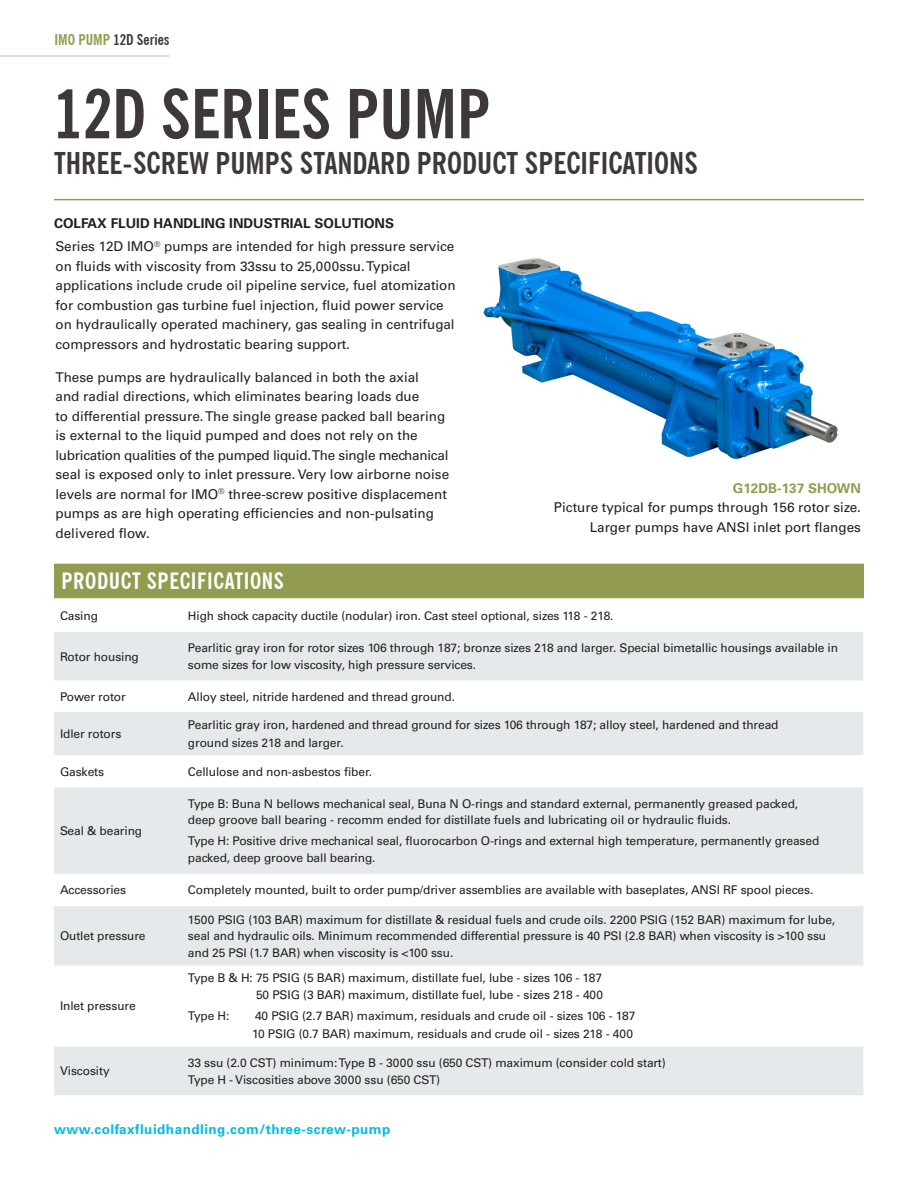
<style>
.page{position:relative;width:918px;height:1188px;background:#fff}
.page>*{position:absolute;margin:0;border:0;box-sizing:border-box;transform-origin:0 0}
.t1{font:700 condensed 67.5px "News Gothic BT";color:#3e3938}
.t2{font:700 condensed 30px "News Gothic BT";color:#3e3938}
.Call_Out{font:700 condensed 22.5px "News Gothic BT";letter-spacing:.025em;color:#fff}
.t3{font:700 condensed 14.85px "News Gothic BT";color:#3e3938}
.t4{font:13.5px/19.5px "Univers LT Std";color:#231f20}
.catption_subhead{font:700 13.5px "Univers LT Std";letter-spacing:.035em;color:#02bce5}
.t5{font:700 13.5px "Univers LT Std";color:#231f20}
.catption_subhead-2{font:700 13.5px "Univers LT Std";color:#939b50}
.t6{font:12px/16.5px "Univers LT Std";letter-spacing:-.01em;color:#231f20}
.s1{color:#939b50}
</style>
<div class="page">
<svg style="left:54px;top:632px;width:809px;height:463px;fill:#e6e9eb"></svg>
<img style="left:483px;top:258px;width:355px;height:201px">
<hr style="left:0;top:55px;width:170px;height:2px;background:#d0d4d8">
<hr style="left:54px;top:199px;width:810px;height:1px;background:#939b50">
<div style="left:54px;top:564px;width:810px;height:34px;background:#939b50"></div>
<p class="t3" style="left:54px;top:31px;width:117px"><span class="s1">IMO PUMP</span> 12D Series</p>
<p class="t1" style="left:54px;top:73px;width:438px">12D SERIES PUMP</p>
<p class="t2" style="left:54px;top:145px;width:645px">THREE-SCREW PUMPS STANDARD PRODUCT SPECIFICATIONS</p>
<p class="t5" style="left:54px;top:216px;width:342px">COLFAX FLUID HANDLING INDUSTRIAL SOLUTIONS</p>
<p class="t4" style="left:56px;top:237px;width:402px">Series 12D IMO<sup>®</sup> pumps are intended for high pressure service on fluids with viscosity from 33ssu to 25,000ssu. Typical applications include crude oil pipeline service, fuel atomization for combustion gas turbine fuel injection, fluid power service on hydraulically operated machinery, gas sealing in centrifugal compressors and hydrostatic bearing support.</p>
<p class="t4" style="left:56px;top:368px;width:395px">These pumps are hydraulically balanced in both the axial<br>and radial directions, which eliminates bearing loads due<br>to differential pressure. The single grease packed ball bearing is external to the liquid pumped and does not rely on the lubrication qualities of the pumped liquid. The single mechanical seal is exposed only to inlet pressure. Very low airborne noise levels are normal for IMO<sup>®</sup> three-screw positive displacement pumps as are high operating efficiencies and non-pulsating delivered flow.</p>
<p class="Call_Out" style="left:62px;top:567px;width:224px">PRODUCT SPECIFICATIONS</p>
<p class="catption_subhead-2" style="left:733px;top:480px;width:130px">G12DB-137 SHOWN</p>
<p class="t4" style="left:554px;top:498px;width:309px;text-align:right">Picture typical for pumps through 156 rotor size.<br>Larger pumps have ANSI inlet port flanges</p>
<p class="t6" style="left:60px;top:608px;width:40px">Casing</p>
<p class="t6" style="left:188px;top:608px;width:427px">High shock capacity ductile (nodular) iron. Cast steel optional, sizes 118 - 218.</p>
<p class="t6" style="left:60px;top:648px;width:80px">Rotor housing</p>
<p class="t6" style="left:188px;top:640px;width:652px">Pearlitic gray iron for rotor sizes 106 through 187; bronze sizes 218 and larger. Special bimetallic housings available in some sizes for low viscosity, high pressure services.</p>
<p class="t6" style="left:60px;top:688px;width:67px">Power rotor</p>
<p class="t6" style="left:188px;top:688px;width:269px">Alloy steel, nitride hardened and thread ground.</p>
<p class="t6" style="left:60px;top:725px;width:63px">Idler rotors</p>
<p class="t6" style="left:188px;top:716px;width:592px;line-height:18px">Pearlitic gray iron, hardened and thread ground for sizes 106 through 187; alloy steel, hardened and thread ground sizes 218 and larger.</p>
<p class="t6" style="left:60px;top:763px;width:46px">Gaskets</p>
<p class="t6" style="left:188px;top:763px;width:186px">Cellulose and non-asbestos fiber.</p>
<p class="t6" style="left:60px;top:823px;width:84px">Seal &amp; bearing</p>
<p class="t6" style="left:188px;top:796px;width:612px">Type B: Buna N bellows mechanical seal, Buna N O-rings and standard external, permanently greased packed, deep groove ball bearing - recomm ended for distillate fuels and lubricating oil or hydraulic fluids.</p>
<p class="t6" style="left:188px;top:833px;width:633px">Type H: Positive drive mechanical seal, fluorocarbon O-rings and external high temperature, permanently greased packed, deep groove ball bearing.</p>
<p class="t6" style="left:60px;top:882px;width:68px">Accessories</p>
<p class="t6" style="left:188px;top:882px;width:627px">Completely mounted, built to order pump/driver assemblies are available with baseplates, ANSI RF spool pieces.</p>
<p class="t6" style="left:60px;top:928px;width:87px">Outlet pressure</p>
<p class="t6" style="left:188px;top:911px;width:649px">1500 PSIG (103 BAR) maximum for distillate &amp; residual fuels and crude oils. 2200 PSIG (152 BAR) maximum for lube, seal and hydraulic oils. Minimum recommended differential pressure is 40 PSI (2.8 BAR) when viscosity is &gt;100 ssu and 25 PSI (1.7 BAR) when viscosity is &lt;100 ssu.</p>
<p class="t6" style="left:60px;top:998px;width:77px">Inlet pressure</p>
<p class="t6" style="left:60px;top:1063px;width:51px">Viscosity</p>
<p class="t6" style="left:188px;top:970px;width:417px;text-align:right">Type B &amp; H: 75 PSIG (5 BAR) maximum, distillate fuel, lube - sizes 106 - 187<br>50 PSIG (3 BAR) maximum, distillate fuel, lube - sizes 218 - 400</p>
<p class="t6" style="left:188px;top:1008px;width:43px">Type H:</p>
<p class="t6" style="left:255px;top:1008px;width:382px">40 PSIG (2.7 BAR) maximum, residuals and crude oil - sizes 106 - 187</p>
<p class="t6" style="left:252px;top:1026px;width:382px">10 PSIG (0.7 BAR) maximum, residuals and crude oil - sizes 218 - 400</p>
<p class="t6" style="left:188px;top:1055px;width:479px">33 ssu (2.0 CST) minimum: Type B - 3000 ssu (650 CST) maximum (consider cold start)</p>
<p class="t6" style="left:188px;top:1071px;width:254px">Type H - Viscosities above 3000 ssu (650 CST)</p>
<p class="catption_subhead" style="left:54px;top:1121px;width:338px">www.colfaxfluidhandling.com/three-screw-pump</p>
</div>
